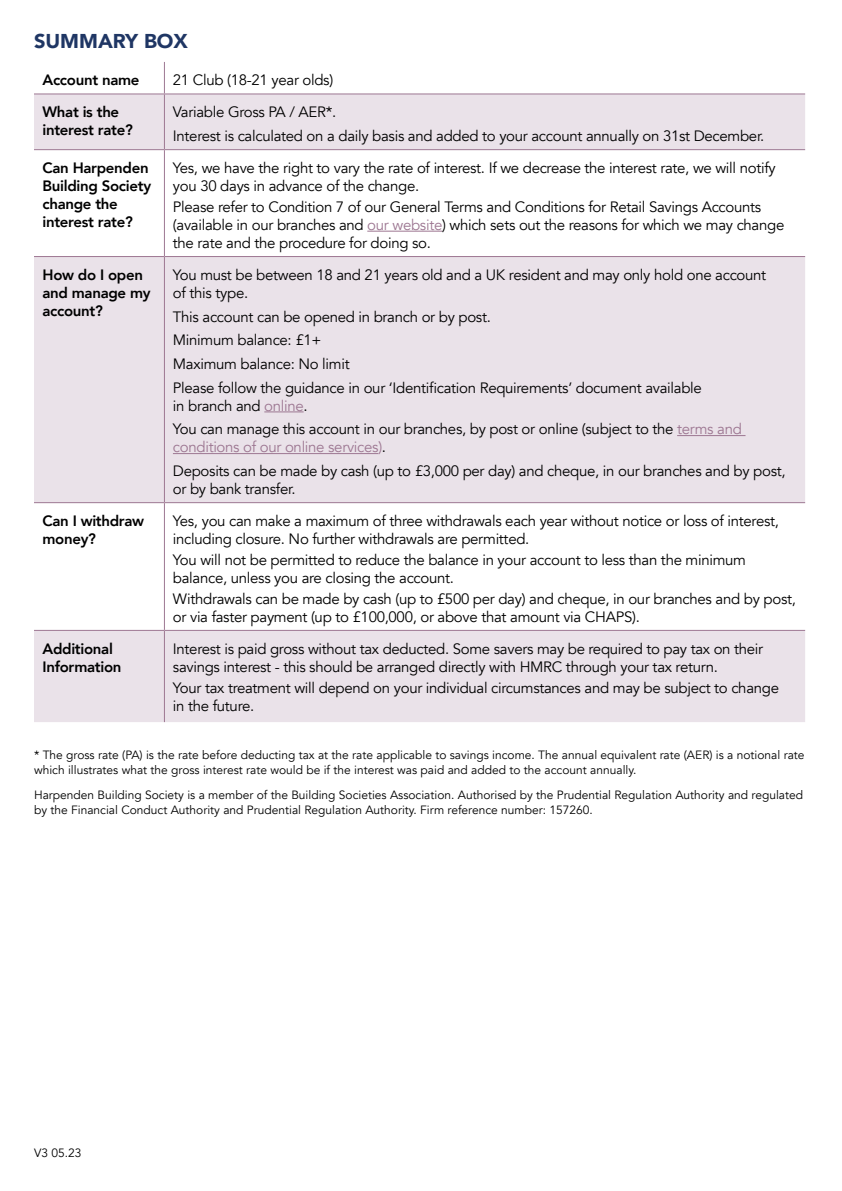
<style>
.page{position:relative;width:842px;height:1191px;background:#fff}
.page>*{position:absolute;margin:0;border:0;box-sizing:border-box;transform-origin:0 0}
.t1{font:900 20px "Avenir";color:#1f3664}
.t2{font:15px/18px "Avenir";letter-spacing:-.02em;color:#000}
.t3{font:800 15px/18px "Avenir";letter-spacing:-.02em;color:#000}
.t4{font:12px/14.4px "Avenir";color:#000}
.s1{color:#9d7792}
</style>
<div class="page">
<svg style="left:34px;top:94px;width:771px;height:628px;fill:#eae2e9"></svg>
<hr style="left:164px;top:62px;width:1px;height:31px;background:#9d7792">
<hr style="left:34px;top:93px;width:130px;height:1px;background:#9d7792">
<hr style="left:34px;top:149px;width:130px;height:1px;background:#9d7792">
<hr style="left:34px;top:256px;width:130px;height:1px;background:#9d7792">
<hr style="left:164px;top:94px;width:1px;height:55px;background:#9d7792">
<hr style="left:164px;top:150px;width:1px;height:106px;background:#9d7792">
<hr style="left:164px;top:257px;width:1px;height:245px;background:#9d7792">
<hr style="left:164px;top:93px;width:641px;height:1px;background:#9d7792">
<hr style="left:164px;top:149px;width:641px;height:1px;background:#9d7792">
<hr style="left:164px;top:256px;width:641px;height:1px;background:#9d7792">
<hr style="left:34px;top:502px;width:130px;height:1px;background:#9d7792">
<hr style="left:164px;top:503px;width:1px;height:127px;background:#9d7792">
<hr style="left:164px;top:502px;width:641px;height:1px;background:#9d7792">
<hr style="left:34px;top:630px;width:130px;height:1px;background:#9d7792">
<hr style="left:164px;top:631px;width:1px;height:91px;background:#9d7792">
<hr style="left:164px;top:630px;width:641px;height:1px;background:#9d7792">
<hr style="left:367px;top:231px;width:75px;height:1px;background:#9d7792">
<hr style="left:264px;top:411px;width:40px;height:1px;background:#9d7792">
<hr style="left:677px;top:435px;width:68px;height:1px;background:#9d7792">
<hr style="left:173px;top:453px;width:205px;height:1px;background:#9d7792">
<h1 class="t1" style="left:34px;top:30px;width:156px">SUMMARY BOX</h1>
<p class="t3" style="left:43px;top:72px;width:98px">Account name</p>
<p class="t2" style="left:173px;top:73px;width:162px">21 Club (18-21 year olds)</p>
<p class="t3" style="left:43px;top:104px;width:92px">What is the interest rate?</p>
<p class="t2" style="left:173px;top:102px;width:593px;line-height:23.6px">Variable Gross PA / AER*.<br>Interest is calculated on a daily basis and added to your account annually on 31st December.</p>
<p class="t3" style="left:43px;top:160px;width:110px">Can Harpenden<br>Building Society change the interest rate?</p>
<p class="t2" style="left:173px;top:161px;width:604px">Yes, we have the right to vary the rate of interest. If we decrease the interest rate, we will notify you 30 days in advance of the change.</p>
<p class="t2" style="left:173px;top:199px;width:613px">Please refer to Condition 7 of our General Terms and Conditions for Retail Savings Accounts (available in our branches and <span class="s1">our website</span>) which sets out the reasons for which we may change the rate and the procedure for doing so.</p>
<p class="t3" style="left:43px;top:267px;width:110px">How do I open and manage my account?</p>
<p class="t2" style="left:173px;top:267px;width:595px">You must be between 18 and 21 years old and a UK resident and may only hold one account of this type.</p>
<p class="t2" style="left:173px;top:306px;width:530px;line-height:23.6px">This account can be opened in branch or by post.<br>Minimum balance: £1+<br>Maximum balance: No limit<br>Please follow the guidance in our ‘Identification Requirements’ document available</p>
<p class="t2" style="left:173px;top:395px;width:570px;line-height:23.6px">in branch and <span class="s1">online</span>.<br>You can manage this account in our branches, by post or online (subject to the <span class="s1">terms and</span></p>
<p class="t2" style="left:173px;top:437px;width:614px;line-height:23.6px"><span class="s1">conditions of our online services)</span>.<br>Deposits can be made by cash (up to £3,000 per day) and cheque, in our branches and by post,</p>
<p class="t2" style="left:173px;top:481px;width:124px">or by bank transfer.</p>
<p class="t3" style="left:43px;top:513px;width:103px">Can I withdraw money?</p>
<p class="t2" style="left:173px;top:513px;width:608px">Yes, you can make a maximum of three withdrawals each year without notice or loss of interest, including closure. No further withdrawals are permitted.</p>
<p class="t2" style="left:173px;top:552px;width:575px">You will not be permitted to reduce the balance in your account to less than the minimum balance, unless you are closing the account.</p>
<p class="t2" style="left:173px;top:590px;width:624px">Withdrawals can be made by cash (up to £500 per day) and cheque, in our branches and by post, or via faster payment (up to £100,000, or above that amount via CHAPS).</p>
<p class="t3" style="left:43px;top:641px;width:80px">Additional<br>Information</p>
<p class="t2" style="left:173px;top:640px;width:592px">Interest is paid gross without tax deducted. Some savers may be required to pay tax on their savings interest - this should be arranged directly with HMRC through your tax return.</p>
<p class="t2" style="left:173px;top:680px;width:608px">Your tax treatment will depend on your individual circumstances and may be subject to change in the future.</p>
<p class="t4" style="left:34px;top:748px;width:772px">* The gross rate (PA) is the rate before deducting tax at the rate applicable to savings income. The annual equivalent rate (AER) is a notional rate which illustrates what the gross interest rate would be if the interest was paid and added to the account annually.</p>
<p class="t4" style="left:34px;top:789px;width:771px">Harpenden Building Society is a member of the Building Societies Association. Authorised by the Prudential Regulation Authority and regulated by the Financial Conduct Authority and Prudential Regulation Authority. Firm reference number: 157260.</p>
<p class="t4" style="left:34px;top:1146px;width:49px">V3 05.23</p>
</div>
